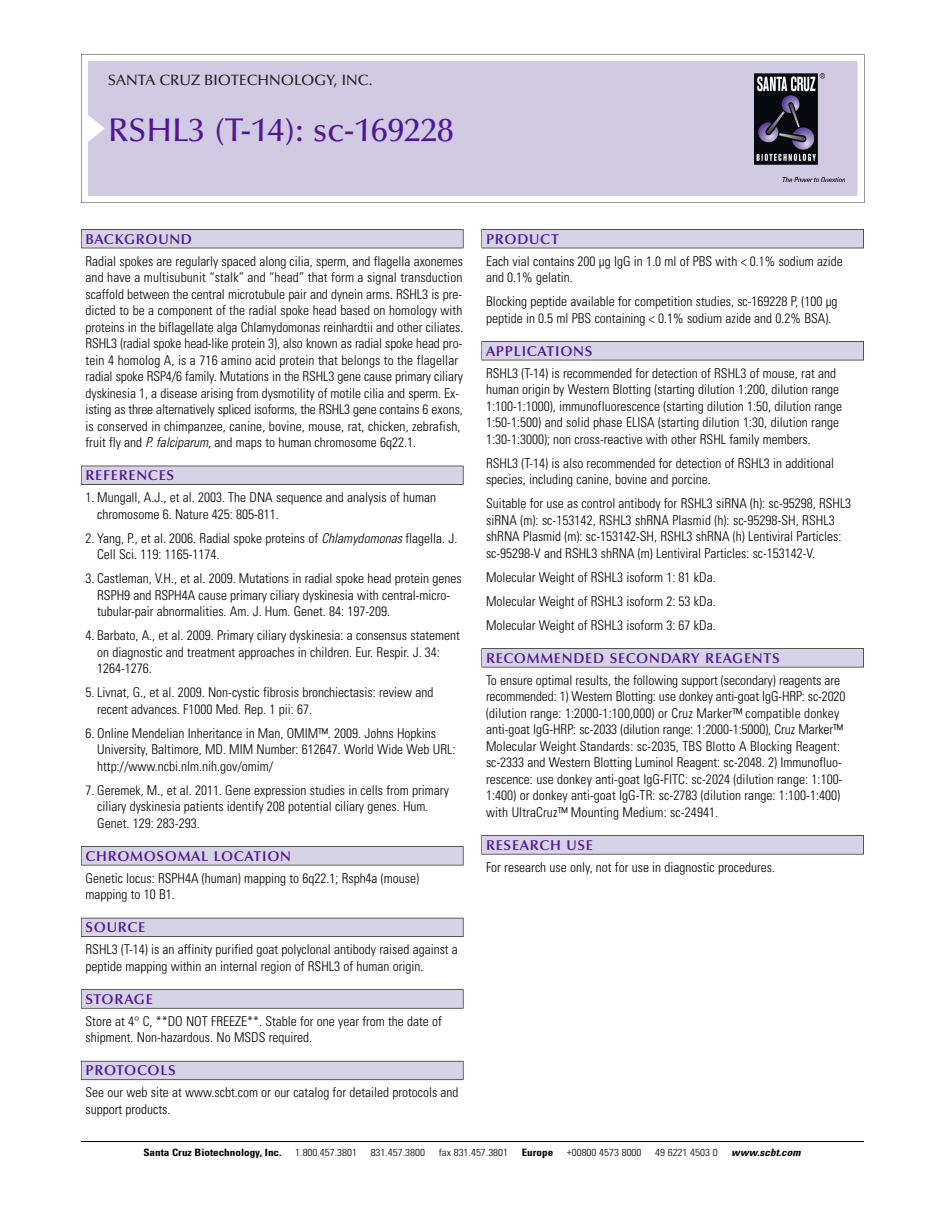
<style>
.page{position:relative;width:945px;height:1215px;background:#fff}
.page>*{position:absolute;margin:0;border:0;box-sizing:border-box;transform-origin:0 0}
.t1{font:500 33px "Optima";color:#511695}
.t2{font:500 15px "Optima";color:#231f20}
.t3{font:600 14.25px "Optima";letter-spacing:.05em;color:#511695}
.t4{font:300 condensed 13.5px/16.5px "Univers";color:#000}
.t5{font:300 condensed 10.2px "Univers";color:#000;scale:1.1 1}
.t6{font:700 condensed 10.2px "Univers";color:#000;scale:1.1 1}
.t7{font:italic 700 condensed 10.2px "Univers";letter-spacing:.005em;color:#000;scale:1.1 1}
.s1{font-style:italic}
</style>
<div class="page">
<svg style="left:81px;top:54px;width:783px;height:149px"></svg>
<div style="left:88px;top:61px;width:769px;height:135px;background:#d1cae3"></div>
<img style="left:755px;top:74px;width:90px;height:108px">
<div style="left:81px;top:229px;width:382px;height:19px;background:#525156"></div>
<div style="left:81px;top:230px;width:382px;height:18px;background:#d7d3e7"></div>
<div style="left:81px;top:466px;width:382px;height:19px;background:#515055"></div>
<div style="left:81px;top:466px;width:382px;height:18px;background:#d7d3e7"></div>
<div style="left:81px;top:846px;width:382px;height:19px;background:#545357"></div>
<div style="left:81px;top:847px;width:382px;height:18px;background:#d7d3e7"></div>
<div style="left:81px;top:918px;width:382px;height:19px;background:#54535a"></div>
<div style="left:81px;top:918px;width:382px;height:18px;background:#d7d3e7"></div>
<svg style="left:81px;top:989px;width:382px;height:20px"></svg>
<div style="left:81px;top:990px;width:382px;height:18px;background:#d7d3e7"></div>
<div style="left:81px;top:1061px;width:382px;height:19px;background:#66646e"></div>
<div style="left:81px;top:1061px;width:382px;height:18px;background:#d7d3e7"></div>
<div style="left:482px;top:229px;width:382px;height:19px;background:#525156"></div>
<div style="left:482px;top:230px;width:381px;height:18px;background:#d7d3e7"></div>
<div style="left:482px;top:341px;width:382px;height:19px;background:#525155"></div>
<div style="left:482px;top:342px;width:381px;height:18px;background:#d7d3e7"></div>
<div style="left:482px;top:648px;width:382px;height:19px;background:#545357"></div>
<div style="left:482px;top:649px;width:381px;height:18px;background:#d7d3e7"></div>
<div style="left:482px;top:835px;width:382px;height:19px;background:#575759"></div>
<div style="left:482px;top:836px;width:381px;height:18px;background:#d7d3e7"></div>
<hr style="left:81px;top:1141px;width:783px;height:1px;background:#000">
<p class="t2" style="left:108px;top:74px;width:266px">SANTA CRUZ BIOTECHNOLOGY, INC.</p>
<h1 class="t1" style="left:108px;top:117px;width:347px">RSHL3 (T-14): sc-169228</h1>
<p class="t3" style="left:86px;top:233px;width:108px">BACKGROUND</p>
<p class="t4" style="left:86px;top:254px;width:379px">Radial spokes are regularly spaced along cilia, sperm, and flagella axonemes and have a multisubunit “stalk” and “head” that form a signal transduction scaffold between the central microtubule pair and dynein arms. RSHL3 is pre&shy;dicted to be a component of the radial spoke head based on homology with proteins in the biflagellate alga Chlamydomonas reinhardtii and other ciliates.<br>RSHL3 (radial spoke head-like protein 3), also known as radial spoke head pro&shy;tein 4 homolog A, is a 716 amino acid protein that belongs to the flagellar radial spoke RSP4/6 family. Mutations in the RSHL3 gene cause primary ciliary dyskinesia 1, a disease arising from dysmotility of motile cilia and sperm. Ex&shy;isting as three alternatively spliced isoforms, the RSHL3 gene contains 6 exons, is conserved in chimpanzee, canine, bovine, mouse, rat, chicken, zebrafish, fruit fly and <span class="s1">P. falciparum</span>, and maps to human chromosome 6q22.1.</p>
<p class="t3" style="left:86px;top:470px;width:90px">REFERENCES</p>
<p class="t4" style="left:97px;top:490px;width:340px;text-indent:-12px">1. Mungall, A.J., et al. 2003. The DNA sequence and analysis of human chromosome 6. Nature 425: 805-811.</p>
<p class="t4" style="left:97px;top:531px;width:362px;text-indent:-12px">2. Yang, P., et al. 2006. Radial spoke proteins of <span class="s1">Chlamydomonas</span> flagella. J.<br>Cell Sci. 119: 1165-1174.</p>
<p class="t4" style="left:97px;top:571px;width:366px;text-indent:-12px">3. Castleman, V.H., et al. 2009. Mutations in radial spoke head protein genes<br>RSPH9 and RSPH4A cause primary ciliary dyskinesia with central-micro&shy;tubular-pair abnormalities. Am. J. Hum. Genet. 84: 197-209.</p>
<p class="t4" style="left:97px;top:628px;width:364px;text-indent:-12px">4. Barbato, A., et al. 2009. Primary ciliary dyskinesia: a consensus statement on diagnostic and treatment approaches in children. Eur. Respir. J. 34:<br>1264-1276.</p>
<p class="t4" style="left:97px;top:685px;width:338px;text-indent:-12px">5. Livnat, G., et al. 2009. Non-cystic fibrosis bronchiectasis: review and recent advances. F1000 Med. Rep. 1 pii: 67.</p>
<p class="t4" style="left:97px;top:726px;width:360px;text-indent:-12px">6. Online Mendelian Inheritance in Man, OMIM™. 2009. Johns Hopkins<br>University, Baltimore, MD. MIM Number: 612647. World Wide Web URL: http://www.ncbi.nlm.nih.gov/omim/</p>
<p class="t4" style="left:97px;top:783px;width:353px;text-indent:-12px">7. Geremek, M., et al. 2011. Gene expression studies in cells from primary ciliary dyskinesia patients identify 208 potential ciliary genes. Hum.<br>Genet. 129: 283-293.</p>
<p class="t3" style="left:86px;top:850px;width:207px">CHROMOSOMAL LOCATION</p>
<p class="t4" style="left:86px;top:871px;width:335px">Genetic locus: RSPH4A (human) mapping to 6q22.1; Rsph4a (mouse) mapping to 10 B1.</p>
<p class="t3" style="left:86px;top:922px;width:61px">SOURCE</p>
<p class="t4" style="left:86px;top:942px;width:374px">RSHL3 (T-14) is an affinity purified goat polyclonal antibody raised against a peptide mapping within an internal region of RSHL3 of human origin.</p>
<p class="t3" style="left:86px;top:993px;width:69px">STORAGE</p>
<p class="t4" style="left:86px;top:1014px;width:358px">Store at 4° C, **DO NOT FREEZE**. Stable for one year from the date of shipment. Non-hazardous. No MSDS required.</p>
<p class="t3" style="left:86px;top:1065px;width:92px">PROTOCOLS</p>
<p class="t4" style="left:86px;top:1085px;width:375px">See our web site at www.scbt.com or our catalog for detailed protocols and support products.</p>
<p class="t3" style="left:486px;top:233px;width:74px">PRODUCT</p>
<p class="t4" style="left:486px;top:254px;width:358px">Each vial contains 200 µg IgG in 1.0 ml of PBS with &lt; 0.1% sodium azide and 0.1% gelatin.</p>
<p class="t4" style="left:486px;top:294px;width:353px">Blocking peptide available for competition studies, sc-169228 P, (100 µg peptide in 0.5 ml PBS containing &lt; 0.1% sodium azide and 0.2% BSA).</p>
<p class="t3" style="left:486px;top:345px;width:108px">APPLICATIONS</p>
<p class="t4" style="left:486px;top:366px;width:358px">RSHL3 (T-14) is recommended for detection of RSHL3 of mouse, rat and human origin by Western Blotting (starting dilution 1:200, dilution range 1:100-1:1000), immunofluorescence (starting dilution 1:50, dilution range 1:50-1:500) and solid phase ELISA (starting dilution 1:30, dilution range 1:30-1:3000); non cross-reactive with other RSHL family members.</p>
<p class="t4" style="left:486px;top:456px;width:350px">RSHL3 (T-14) is also recommended for detection of RSHL3 in additional species, including canine, bovine and porcine.</p>
<p class="t4" style="left:486px;top:496px;width:367px">Suitable for use as control antibody for RSHL3 siRNA (h): sc-95298, RSHL3 siRNA (m): sc-153142, RSHL3 shRNA Plasmid (h): sc-95298-SH, RSHL3 shRNA Plasmid (m): sc-153142-SH, RSHL3 shRNA (h) Lentiviral Particles: sc-95298-V and RSHL3 shRNA (m) Lentiviral Particles: sc-153142-V.</p>
<p class="t4" style="left:486px;top:566px;width:231px;line-height:24px;text-align:justify">Molecular Weight of RSHL3 isoform 1: 81 kDa.<br>Molecular Weight of RSHL3 isoform 2: 53 kDa.<br>Molecular Weight of RSHL3 isoform 3: 67 kDa.</p>
<p class="t3" style="left:486px;top:652px;width:295px">RECOMMENDED SECONDARY REAGENTS</p>
<p class="t4" style="left:486px;top:673px;width:361px">To ensure optimal results, the following support (secondary) reagents are recommended: 1) Western Blotting: use donkey anti-goat IgG-HRP: sc-2020 (dilution range: 1:2000-1:100,000) or Cruz Marker™ compatible donkey anti-goat IgG-HRP: sc-2033 (dilution range: 1:2000-1:5000), Cruz Marker™ Molecular Weight Standards: sc-2035, TBS Blotto A Blocking Reagent: sc-2333 and Western Blotting Luminol Reagent: sc-2048. 2) Immunofluo&shy;rescence: use donkey anti-goat IgG-FITC: sc-2024 (dilution range: 1:100- 1:400) or donkey anti-goat IgG-TR: sc-2783 (dilution range: 1:100-1:400) with UltraCruz™ Mounting Medium: sc-24941.</p>
<p class="t3" style="left:486px;top:839px;width:109px">RESEARCH USE</p>
<p class="t4" style="left:486px;top:860px;width:290px">For research use only, not for use in diagnostic procedures.</p>
<p class="t6" style="left:143px;top:1148px;width:127px">Santa Cruz Biotechnology, Inc.</p>
<p class="t5" style="left:295px;top:1148px;width:58px">1.800.457.3801</p>
<p class="t5" style="left:371px;top:1148px;width:51px">831.457.3800</p>
<p class="t5" style="left:439px;top:1148px;width:65px">fax 831.457.3801</p>
<p class="t6" style="left:522px;top:1148px;width:30px">Europe</p>
<p class="t5" style="left:567px;top:1148px;width:69px">+00800 4573 8000</p>
<p class="t5" style="left:655px;top:1148px;width:58px">49 6221 4503 0</p>
<p class="t7" style="left:731px;top:1148px;width:64px">www.scbt.com</p>
</div>
